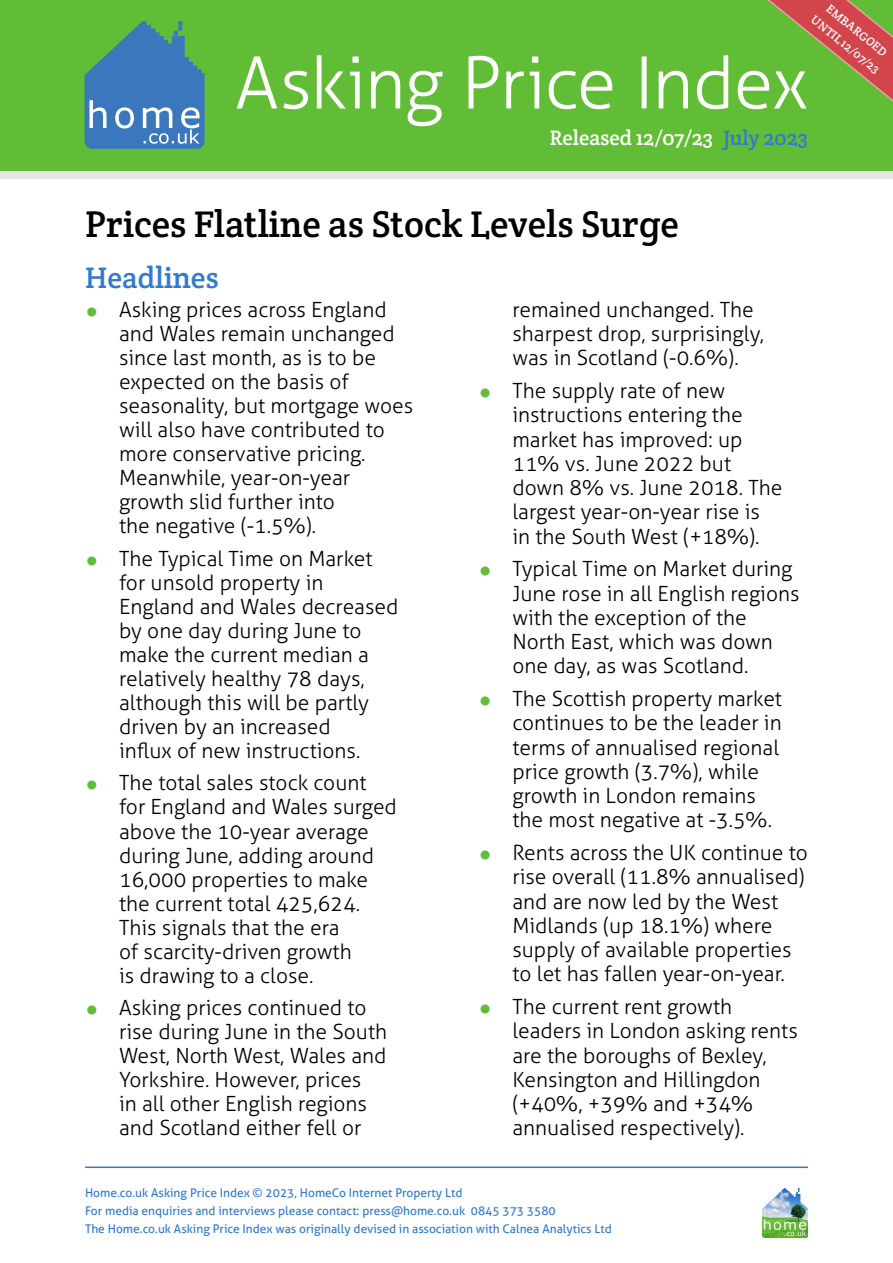
<style>
.page{position:relative;width:893px;height:1263px;background:#fff}
.page>*{position:absolute;margin:0;border:0;box-sizing:border-box;transform-origin:0 0}
.t1{font:300 72px "Aller";letter-spacing:-.015em;color:#fff}
.HAPI_pagetitle{font:37.5px "Crete Round";color:#000}
.HAPI_subhead{font:30px "Crete Round";color:#307ad1}
.t2{font:300 21px/24px "Aller";color:#000}
.t3{font:21px "Crete Round";color:#fff}
.t4{font:12px/18px "Aller";color:#307ad1}
.t5{font:12px "Crete Round";color:#fff}
.t6{font:700 12px "Aller";color:#fff}
.s1{color:#307ad1}
.s2{font-weight:700;font-size:30px;color:#62bd36}
</style>
<div class="page">
<hr style="left:85px;top:1166px;width:723px;height:2px;background:#307ad1">
<img style="left:762px;top:1188px;width:46px;height:49px">
<div style="left:0;top:0;width:893px;height:179px;background:#e4e4e4"></div>
<div style="left:0;top:0;width:893px;height:170px;background:#62bd36"></div>
<svg style="left:767px;top:0;width:126px;height:102px"></svg>
<svg style="left:85px;top:21px;width:120px;height:128px"></svg>
<p class="t5" style="left:833px;top:1px;width:75px;rotate:39deg">EMBARGOED</p>
<p class="t5" style="left:818px;top:12px;width:85px;rotate:39deg">UNTIL 12/07/23</p>
<p class="t6" style="left:844px;top:19px;width:39px">1 of 10</p>
<p class="t1" style="left:235px;top:40px;width:574px">Asking Price Index</p>
<p class="t3" style="left:550px;top:124px;width:260px">Released 12/07/23 <span class="s1">July 2023</span></p>
<p class="HAPI_pagetitle" style="left:85px;top:200px;width:595px">Prices Flatline as Stock Levels Surge</p>
<p class="HAPI_subhead" style="left:85px;top:258px;width:135px">Headlines</p>
<p class="t2" style="left:119px;top:297px;width:296px;text-indent:-34px"><span class="s2">•</span> Asking prices across England and Wales remain unchanged since last month, as is to be expected on the basis of seasonality, but mortgage woes will also have contributed to more conservative pricing.<br>Meanwhile, year-on-year growth slid further into<br>the negative (-1.5%).</p>
<p class="t2" style="left:119px;top:546px;width:281px;text-indent:-34px"><span class="s2">•</span> The Typical Time on Market for unsold property in<br>England and Wales decreased by one day during June to make the current median a relatively healthy 78 days, although this will be partly driven by an increased<br>influx of new instructions.</p>
<p class="t2" style="left:119px;top:771px;width:279px;text-indent:-34px"><span class="s2">•</span> The total sales stock count for England and Wales surged above the 10-year average during June, adding around<br>16,000 properties to make the current total 425,624.<br>This signals that the era<br>of scarcity-driven growth<br>is drawing to a close.</p>
<p class="t2" style="left:119px;top:996px;width:270px;text-indent:-34px"><span class="s2">•</span> Asking prices continued to rise during June in the South<br>West, North West, Wales and<br>Yorkshire. However, prices<br>in all other English regions and Scotland either fell or</p>
<p class="t2" style="left:512px;top:297px;width:253px">remained unchanged. The sharpest drop, surprisingly, was in Scotland (-0.6%).</p>
<p class="t2" style="left:512px;top:378px;width:271px;text-indent:-34px"><span class="s2">•</span> The supply rate of new instructions entering the market has improved: up<br>11% vs. June 2022 but down 8% vs. June 2018. The largest year-on-year rise is in the South West (+18%).</p>
<p class="t2" style="left:512px;top:557px;width:289px;text-indent:-34px"><span class="s2">•</span> Typical Time on Market during<br>June rose in all English regions with the exception of the<br>North East, which was down one day, as was Scotland.</p>
<p class="t2" style="left:512px;top:686px;width:271px;text-indent:-34px"><span class="s2">•</span> The Scottish property market continues to be the leader in terms of annualised regional price growth (3.7%), while growth in London remains the most negative at -3.5%.</p>
<p class="t2" style="left:512px;top:840px;width:297px;text-indent:-34px"><span class="s2">•</span> Rents across the UK continue to rise overall (11.8% annualised) and are now led by the West<br>Midlands (up 18.1%) where supply of available properties to let has fallen year-on-year.</p>
<p class="t2" style="left:512px;top:994px;width:287px;text-indent:-34px"><span class="s2">•</span> The current rent growth leaders in London asking rents are the boroughs of Bexley,<br>Kensington and Hillingdon (+40%, +39% and +34% annualised respectively).</p>
<p class="t4" style="left:85px;top:1184px;width:528px">Home.co.uk Asking Price Index © 2023, HomeCo Internet Property Ltd<br>For media enquiries and interviews please contact: press@home.co.uk 0845 373 3580<br>The Home.co.uk Asking Price Index was originally devised in association with Calnea Analytics Ltd</p>
</div>
